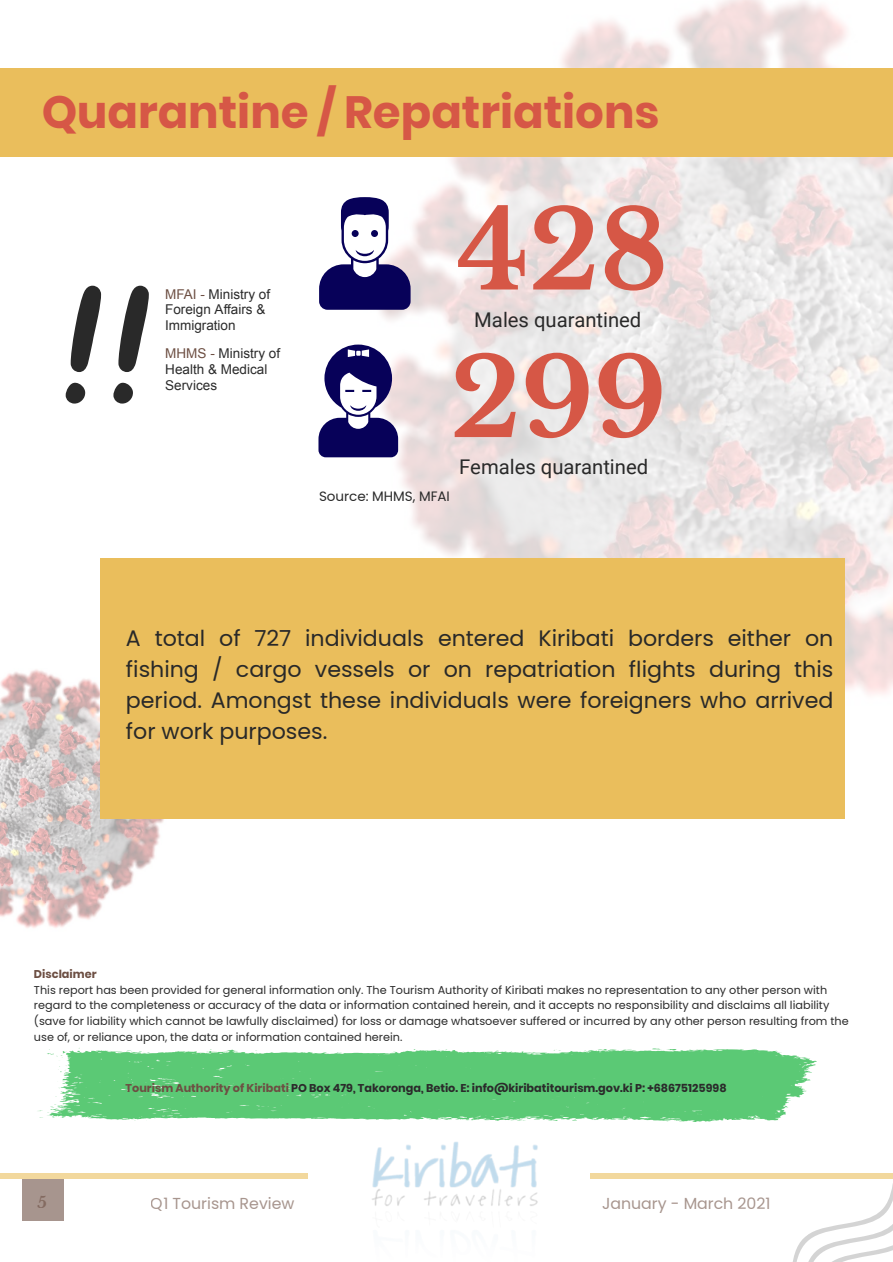
<style>
.page{position:relative;width:893px;height:1262px;background:#fff}
.page>*{position:absolute;margin:0;border:0;box-sizing:border-box;transform-origin:0 0}
.t1{font:176.85px "SF Arch Rival";color:#292929}
.t2{font:700 108.15px "Libre Baskerville";color:#d65746}
.t3{font:700 45px "Poppins";color:#d65746}
.t4{font:22.2px/31px "Poppins";color:#292929;text-align:justify}
.t5{font:20.25px "Roboto";color:#292929}
.t6{font:15.75px "Poppins";color:#6d4f43}
.t7{font:700 15.75px "Libre Baskerville";color:#6d4f43}
.t8{font:13.5px/15.8px "Arial";color:#2b2b2b}
.t9{font:13.5px "Poppins";color:#292929}
.t10{font:11.25px/15.8px "Poppins";color:#2b2b2b}
.t11{font:700 11.25px "Poppins";color:#2b2b2b}
.t12{font:700 11.25px "Poppins";color:#6d4f43}
.s1{color:#6d4f43}
</style>
<div class="page">
<img style="left:0;top:669px;width:164px;height:259px">
<img style="left:357px;top:0;width:535px;height:741px">
<div style="left:0;top:68px;width:892px;height:89px;background:#eabe5c"></div>
<div style="left:22px;top:1179px;width:41px;height:42px;background:#a7958e"></div>
<div style="left:0;top:1173px;width:203px;height:5px;background:#f2d89d"></div>
<div style="left:203px;top:1173px;width:104px;height:5px;background:#f2d89d"></div>
<img style="left:372px;top:1141px;width:166px;height:65px">
<div style="left:590px;top:1173px;width:209px;height:5px;background:#f2d89d"></div>
<svg style="left:783px;top:1173px;width:109px;height:88px"></svg>
<div style="left:100px;top:558px;width:744px;height:261px;background:#eabe5c"></div>
<svg style="left:38px;top:1048px;width:779px;height:73px;background:#72d088"></svg>
<svg style="left:319px;top:197px;width:91px;height:113px"></svg>
<svg style="left:318px;top:345px;width:80px;height:112px"></svg>
<h3 class="t3" style="left:42px;top:81px;width:619px">Quarantine / Repatriations</h3>
<h1 class="t1" style="left:59px;top:225px;width:97px">!!</h1>
<p class="t8" style="left:165px;top:286px;width:107px"><span class="s1">MFAI -</span> Ministry of<br>Foreign Affairs &amp;<br>Immigration</p>
<p class="t8" style="left:165px;top:345px;width:116px"><span class="s1">MHMS -</span> Ministry of<br>Health &amp; Medical<br>Services</p>
<h2 class="t2" style="left:457px;top:184px;width:212px">428</h2>
<h3 class="t5" style="left:474px;top:308px;width:169px">Males quarantined</h3>
<h2 class="t2" style="left:450px;top:332px;width:218px">299</h2>
<h3 class="t5" style="left:459px;top:455px;width:190px">Females quarantined</h3>
<p class="t9" style="left:319px;top:490px;width:132px">Source: MHMS, MFAI</p>
<h3 class="t4" style="left:126px;top:624px;width:709px">A total of 727 individuals entered Kiribati borders either on fishing / cargo vessels or on repatriation flights during this period. Amongst these individuals were foreigners who arrived for work purposes.</h3>
<p class="t12" style="left:34px;top:966px;width:64px">Disclaimer</p>
<p class="t10" style="left:34px;top:982px;width:816px">This report has been provided for general information only. The Tourism Authority of Kiribati makes no representation to any other person with regard to the completeness or accuracy of the data or information contained herein, and it accepts no responsibility and disclaims all liability (save for liability which cannot be lawfully disclaimed) for loss or damage whatsoever suffered or incurred by any other person resulting from the use of, or reliance upon, the data or information contained herein.</p>
<p class="t11" style="left:126px;top:1079px;width:602px"><span class="s1">Tourism Authority of Kiribati</span> PO Box 479, Takoronga, Betio. E: info@kiribatitourism.gov.ki P: +68675125998</p>
<h3 class="t7" style="left:37px;top:1192px;width:11px">5</h3>
<h3 class="t6" style="left:151px;top:1196px;width:145px">Q1 Tourism Review</h3>
<h3 class="t6" style="left:602px;top:1196px;width:170px">January - March 2021</h3>
</div>
